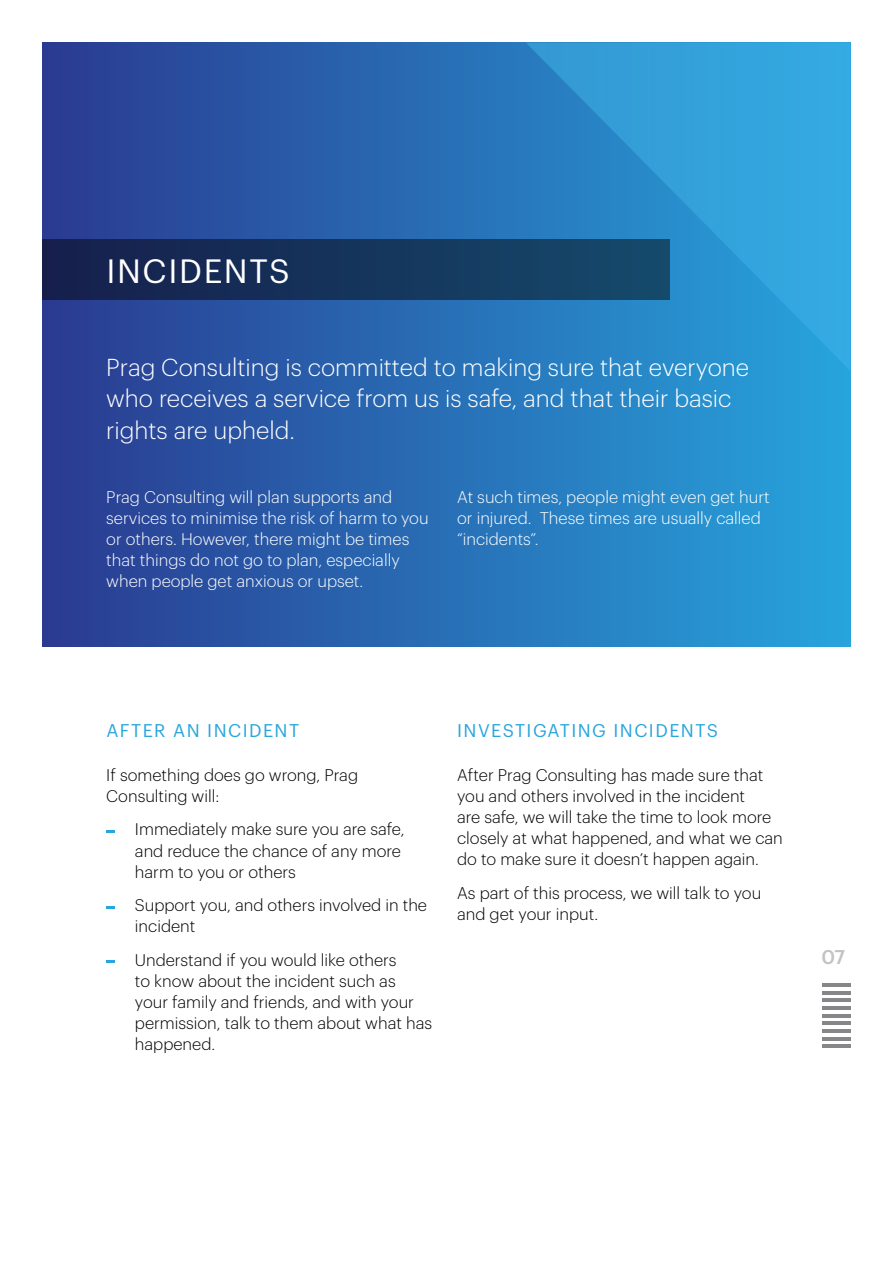
<style>
.page{position:relative;width:893px;height:1263px;background:#fff}
.page>*{position:absolute;margin:0;border:0;box-sizing:border-box;transform-origin:0 0}
.t1{font:33px "Graphik";letter-spacing:.05em;color:#fff}
.t2{font:300 24px/31.5px "Graphik";color:#fff}
.t3{font:500 19.5px "Graphik";color:#c3c3c5}
.t4{font:18px "Graphik";letter-spacing:.08em;color:#27a5dd}
.t5{font:300 16.5px/21px "Graphik";color:#000}
.t6{font:300 16.5px/21px "Graphik";color:#fff}
</style>
<div class="page">
<hr style="left:821px;top:983px;width:29px;height:4px;background:#87878a">
<hr style="left:821px;top:991px;width:29px;height:3px;background:#87878a">
<hr style="left:821px;top:999px;width:29px;height:3px;background:#87878a">
<hr style="left:821px;top:1006px;width:29px;height:4px;background:#87878a">
<hr style="left:821px;top:1014px;width:29px;height:3px;background:#87878a">
<hr style="left:821px;top:1022px;width:29px;height:3px;background:#87878a">
<hr style="left:821px;top:1029px;width:29px;height:4px;background:#87878a">
<hr style="left:821px;top:1037px;width:29px;height:3px;background:#87878a">
<hr style="left:821px;top:1044px;width:29px;height:4px;background:#87878a">
<div style="left:43px;top:43px;width:807px;height:603px;background:linear-gradient(to right,#2a3a90,#27a4dc)"></div>
<svg style="left:43px;top:239px;width:483px;height:61px;background:#152f57"></svg>
<svg style="left:526px;top:43px;width:324px;height:328px;background:#2c90ca"></svg>
<svg style="left:106px;top:830px;width:8px;height:2px"></svg>
<svg style="left:106px;top:906px;width:8px;height:2px"></svg>
<svg style="left:106px;top:961px;width:8px;height:2px"></svg>
<h1 class="t1" style="left:106px;top:246px;width:185px">INCIDENTS</h1>
<h2 class="t2" style="left:106px;top:349px;width:644px">Prag Consulting is committed to making sure that everyone who receives a service from us is safe, and that their basic rights are upheld.</h2>
<p class="t6" style="left:106px;top:485px;width:324px">Prag Consulting will plan supports and services to minimise the risk of harm to you or others. However, there might be times that things do not go to plan, especially when people get anxious or upset.</p>
<p class="t6" style="left:457px;top:485px;width:314px">At such times, people might even get hurt or injured. These times are usually called “incidents”.</p>
<p class="t4" style="left:106px;top:716px;width:194px">AFTER AN INCIDENT</p>
<p class="t4" style="left:457px;top:716px;width:262px">INVESTIGATING INCIDENTS</p>
<p class="t5" style="left:106px;top:763px;width:253px">If something does go wrong, Prag<br>Consulting will:</p>
<p class="t5" style="left:135px;top:818px;width:271px">Immediately make sure you are safe, and reduce the chance of any more harm to you or others</p>
<p class="t5" style="left:135px;top:893px;width:294px">Support you, and others involved in the incident</p>
<p class="t5" style="left:135px;top:948px;width:299px">Understand if you would like others<br>to know about the incident such as your family and friends, and with your permission, talk to them about what has happened.</p>
<p class="t5" style="left:457px;top:763px;width:327px">After Prag Consulting has made sure that you and others involved in the incident<br>are safe, we will take the time to look more closely at what happened, and what we can do to make sure it doesn’t happen again.</p>
<p class="t5" style="left:457px;top:881px;width:306px">As part of this process, we will talk to you and get your input.</p>
<p class="t3" style="left:821px;top:942px;width:25px">07</p>
</div>
